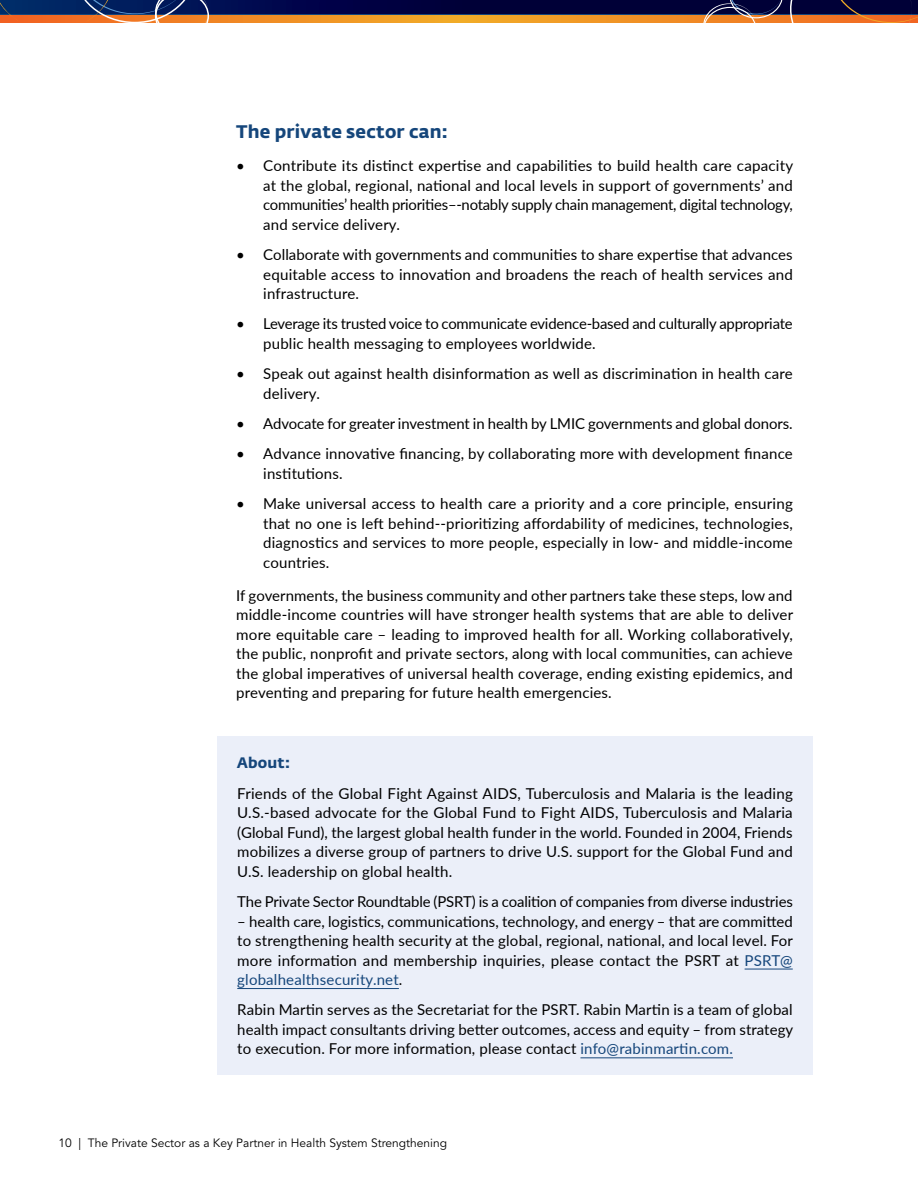
<style>
.page{position:relative;width:918px;height:1188px;background:#fff}
.page>*{position:absolute;margin:0;border:0;box-sizing:border-box;transform-origin:0 0}
.t1{font:700 18px "Fedra Sans Std";letter-spacing:.01em;color:#15467b}
.t2{font:15px/19.5px "Lato";letter-spacing:.015em;color:#000;text-align:justify}
.t3{font:15px/19.5px "Lato";letter-spacing:-.015em;color:#000}
.t4{font:15px "Lato";letter-spacing:-.01em;color:#000}
.t5{font:15px "Lato";letter-spacing:-.005em;color:#000}
.t6{font:700 15px "Fedra Sans Std";letter-spacing:.01em;color:#15467b}
.t7{font:12px "Avenir LT Std";color:#000}
.s1{color:#15467b}
</style>
<div class="page">
<svg style="left:209px;top:22px;width:491px;height:1px"></svg>
<svg style="left:209px;top:14px;width:491px;height:8px;background:#d58e30"></svg>
<svg style="left:209px;top:0;width:491px;height:14px;background:#00023f"></svg>
<svg style="left:0;top:0;width:209px;height:23px;background:#5e4a57"></svg>
<svg style="left:700px;top:0;width:218px;height:23px;background:#5d373c"></svg>
<div style="left:217px;top:736px;width:596px;height:339px;background:#ebeff9"></div>
<hr style="left:745px;top:969px;width:48px;height:1px;background:#15467b">
<hr style="left:237px;top:988px;width:162px;height:1px;background:#15467b">
<hr style="left:580px;top:1058px;width:153px;height:1px;background:#15467b">
<p class="t1" style="left:236px;top:120px;width:213px">The private sector can:</p>
<p class="t2" style="left:263px;top:155px;width:531px;text-indent:-27px">• Contribute its distinct expertise and capabilities to build health care capacity at the global, regional, national and local levels in support of governments’ and communities’ health priorities–-notably supply chain management, digital technology, and service delivery.</p>
<p class="t2" style="left:263px;top:244px;width:531px;text-indent:-27px">• Collaborate with governments and communities to share expertise that advances equitable access to innovation and broadens the reach of health services and infrastructure.</p>
<p class="t3" style="left:263px;top:314px;width:531px;text-indent:-27px">• Leverage its trusted voice to communicate evidence-based and culturally appropriate public health messaging to employees worldwide.</p>
<p class="t2" style="left:263px;top:363px;width:531px;text-indent:-27px">• Speak out against health disinformation as well as discrimination in health care delivery.</p>
<p class="t5" style="left:236px;top:413px;width:558px">• Advocate for greater investment in health by LMIC governments and global donors.</p>
<p class="t2" style="left:263px;top:443px;width:531px;text-indent:-27px">• Advance innovative financing, by collaborating more with development finance institutions.</p>
<p class="t2" style="left:263px;top:493px;width:531px;text-indent:-27px">• Make universal access to health care a priority and a core principle, ensuring that no one is left behind--prioritizing affordability of medicines, technologies, diagnostics and services to more people, especially in low- and middle-income countries.</p>
<p class="t2" style="left:236px;top:585px;width:558px">If governments, the business community and other partners take these steps, low and middle-income countries will have stronger health systems that are able to deliver more equitable care – leading to improved health for all. Working collaboratively, the public, nonprofit and private sectors, along with local communities, can achieve the global imperatives of universal health coverage, ending existing epidemics, and preventing and preparing for future health emergencies.</p>
<p class="t6" style="left:237px;top:753px;width:54px">About:</p>
<p class="t2" style="left:237px;top:783px;width:557px">Friends of the Global Fight Against AIDS, Tuberculosis and Malaria is the leading U.S.-based advocate for the Global Fund to Fight AIDS, Tuberculosis and Malaria (Global Fund), the largest global health funder in the world. Founded in 2004, Friends mobilizes a diverse group of partners to drive U.S. support for the Global Fund and U.S. leadership on global health.</p>
<p class="t4" style="left:237px;top:891px;width:557px">The Private Sector Roundtable (PSRT) is a coalition of companies from diverse industries</p>
<p class="t2" style="left:237px;top:911px;width:557px">– health care, logistics, communications, technology, and energy – that are committed to strengthening health security at the global, regional, national, and local level. For more information and membership inquiries, please contact the PSRT at <span class="s1">PSRT@ globalhealthsecurity.net</span>.</p>
<p class="t2" style="left:237px;top:1000px;width:558px">Rabin Martin serves as the Secretariat for the PSRT. Rabin Martin is a team of global health impact consultants driving better outcomes, access and equity – from strategy to execution. For more information, please contact <span class="s1">info@rabinmartin.com.</span></p>
<p class="t7" style="left:58px;top:1136px;width:390px">10 | The Private Sector as a Key Partner in Health System Strengthening</p>
</div>
